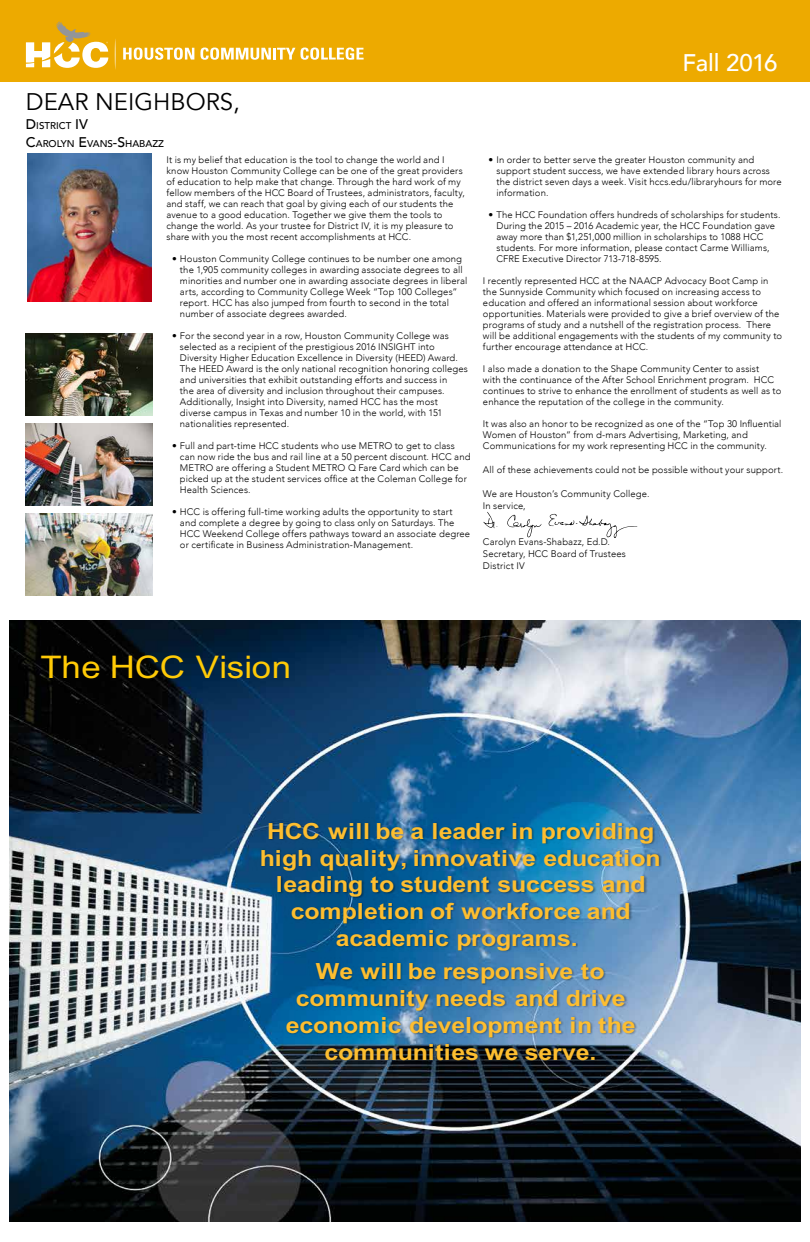
<style>
.page{position:relative;width:810px;height:1242px;background:#fff}
.page>*{position:absolute;margin:0;border:0;box-sizing:border-box;transform-origin:0 0}
.t1{font:31.2px "Arial";letter-spacing:-.005em;color:#ffca06;scale:1.12 1}
.t2{font:24px "Avenir";color:#000}
.t3{font:500 24px "Avenir";letter-spacing:-.02em;color:#fff}
.t4{font:700 22.3px/26.7px "Arial";letter-spacing:-.005em;color:#fdbe30;text-align:center;scale:1.12 1}
.t5{font:500 9.8px/18px "Avenir";color:#000}
.t6{font:300 9.5px/11px "Avenir";letter-spacing:.01em;color:#000}
.s1{font-size:14px}
</style>
<div class="page">
<div style="left:0;top:0;width:810px;height:82px;background:#edaa00"></div>
<svg style="left:26px;top:21px;width:82px;height:47px"></svg>
<svg style="left:115px;top:39px;width:1px;height:31px"></svg>
<svg style="left:123px;top:48px;width:71px;height:12px"></svg>
<svg style="left:200px;top:48px;width:164px;height:12px"></svg>
<img style="left:9px;top:620px;width:792px;height:601px">
<img style="left:250px;top:808px;width:431px;height:27px">
<img style="left:243px;top:835px;width:445px;height:53px">
<img style="left:259px;top:862px;width:414px;height:53px">
<img style="left:274px;top:888px;width:384px;height:54px">
<img style="left:319px;top:915px;width:280px;height:34px">
<img style="left:299px;top:949px;width:332px;height:26px">
<img style="left:279px;top:975px;width:139px;height:27px">
<img style="left:418px;top:975px;width:234px;height:27px">
<img style="left:269px;top:1002px;width:284px;height:54px">
<img style="left:553px;top:1002px;width:28px;height:27px">
<img style="left:581px;top:1002px;width:82px;height:54px">
<img style="left:308px;top:1029px;width:309px;height:53px">
<img style="left:26px;top:334px;width:127px;height:81px">
<img style="left:26px;top:424px;width:127px;height:81px">
<img style="left:26px;top:514px;width:127px;height:81px">
<img style="left:28px;top:153px;width:123px;height:148px">
<svg style="left:507px;top:515px;width:34px;height:22px"></svg>
<svg style="left:548px;top:514px;width:90px;height:24px"></svg>
<svg style="left:484px;top:512px;width:14px;height:16px"></svg>
<h2 class="t2" style="left:26px;top:88px;width:216px">DEAR NEIGHBORS,</h2>
<p class="t5" style="left:26px;top:116px;width:64px"><span class="s1">D</span>ISTRICT <span class="s1">IV<br>C</span>ARO</p>
<p class="t5" style="left:57px;top:134px;width:109px">LYN <span class="s1">E</span>VANS<span class="s1">-S</span>HABAZZ</p>
<p class="t6" style="left:166px;top:154px;width:300px">It is my belief that education is the tool to change the world and I know Houston Community College can be one of the great providers of education to help make that change. Through the hard work of my fellow members of the HCC Board of Trustees, administrators, faculty, and staff, we can reach that goal by giving each of our students the avenue to a good education. Together we give them the tools to change the world. As your trustee for District IV, it is my pleasure to share with you the most recent accomplishments at HCC.</p>
<p class="t6" style="left:180px;top:253px;width:289px;text-indent:-8px">• Houston Community College continues to be number one among the 1,905 community colleges in awarding associate degrees to all minorities and number one in awarding associate degrees in liberal arts, according to Community College Week “Top 100 Colleges” report. HCC has also jumped from fourth to second in the total number of associate degrees awarded.</p>
<p class="t6" style="left:180px;top:330px;width:289px;text-indent:-8px">• For the second year in a row, Houston Community College was selected as a recipient of the prestigious 2016 INSIGHT into Diversity Higher Education Excellence in Diversity (HEED) Award.<br>The HEED Award is the only national recognition honoring colleges and universities that exhibit outstanding efforts and success in<br>the area of diversity and inclusion throughout their campuses.<br>Additionally, Insight into Diversity, named HCC has the most diverse campus in Texas and number 10 in the world, with 151 nationalities represented.</p>
<p class="t6" style="left:180px;top:440px;width:292px;text-indent:-8px">• Full and part-time HCC students who use METRO to get to class can now ride the bus and rail line at a 50 percent discount. HCC and METRO are offering a Student METRO Q Fare Card which can be picked up at the student services office at the Coleman College for Health Sciences.</p>
<p class="t6" style="left:180px;top:506px;width:292px;text-indent:-8px">• HCC is offering full-time working adults the opportunity to start and complete a degree by going to class only on Saturdays. The HCC Weekend College offers pathways toward an associate degree or certificate in Business Administration-Management.</p>
<h2 class="t3" style="left:683px;top:42px;width:96px">Fall 2016</h2>
<p class="t6" style="left:496px;top:154px;width:287px;text-indent:-8px">• In order to better serve the greater Houston community and support student success, we have extended library hours across the district seven days a week. Visit hccs.edu/libraryhours for more information.</p>
<p class="t6" style="left:496px;top:209px;width:285px;text-indent:-8px">• The HCC Foundation offers hundreds of scholarships for students.<br>During the 2015 – 2016 Academic year, the HCC Foundation gave away more than $1,251,000 million in scholarships to 1088 HCC students. For more information, please contact Carme Williams, CFRE Executive Director 713-718-8595.</p>
<p class="t6" style="left:483px;top:275px;width:301px">I recently represented HCC at the NAACP Advocacy Boot Camp in the Sunnyside Community which focused on increasing access to education and offered an informational session about workforce opportunities. Materials were provided to give a brief overview of the programs of study and a nutshell of the registration process. There will be additional engagements with the students of my community to further encourage attendance at HCC.</p>
<p class="t6" style="left:483px;top:363px;width:300px">I also made a donation to the Shape Community Center to assist<br>with the continuance of the After School Enrichment program. HCC continues to strive to enhance the enrollment of students as well as to enhance the reputation of the college in the community.</p>
<p class="t6" style="left:483px;top:418px;width:300px">It was also an honor to be recognized as one of the “Top 30 Influential<br>Women of Houston” from d-mars Advertising, Marketing, and<br>Communications for my work representing HCC in the community.</p>
<p class="t6" style="left:483px;top:464px;width:302px">All of these achievements could not be possible without your support.</p>
<p class="t6" style="left:483px;top:487px;width:168px;line-height:12px">We are Houston’s Community College.<br>In service,</p>
<p class="t6" style="left:483px;top:535px;width:144px;line-height:12px">Carolyn Evans-Shabazz, Ed.D.<br>Secretary, HCC Board of Trustees<br>District IV</p>
<h1 class="t1" style="left:40px;top:646px;width:225px">The HCC Vision</h1>
<h3 class="t4" style="left:260px;top:818px;width:359px">HCC will be a leader in providing high quality, innovative education leading to student success and completion of workforce and academic programs.</h3>
<h3 class="t4" style="left:286px;top:958px;width:314px">We will be responsive to community needs and drive economic development in the communities we serve.</h3>
</div>
